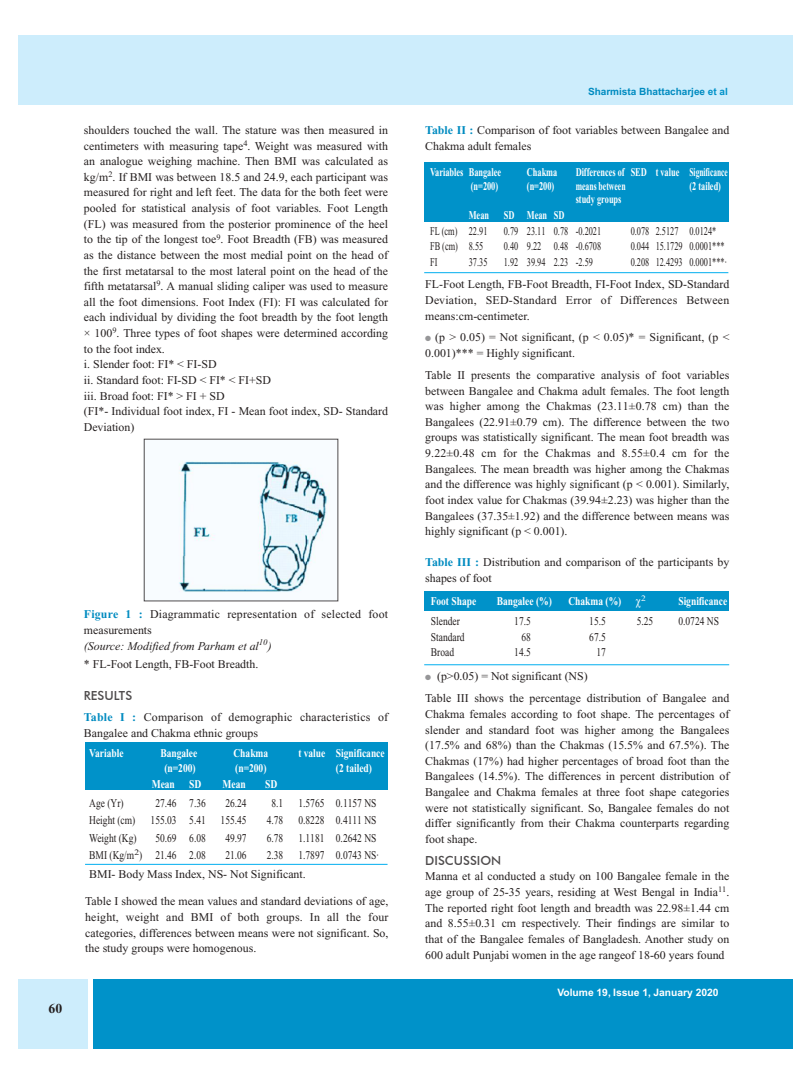
<style>
.page{position:relative;width:810px;height:1080px;background:#fff}
.page>*{position:absolute;margin:0;border:0;box-sizing:border-box;transform-origin:0 0}
.t1{font:700 13.75px "Times New Roman";color:#241f1f}
.t2{font:500 12.5px "Futura BT";color:#4f4c4d}
.t3{font:11.88px/15.6px "Times New Roman";color:#241f1f}
.t4{font:11.88px/18.8px "Times New Roman";color:#241f1f;scale:.8 1}
.t5{font:11.88px "Times New Roman";color:#241f1f;scale:.7 1}
.t6{font:700 11.88px "Times New Roman";color:#fff;scale:.8 1}
.t7{font:700 11.88px "Times New Roman";color:#fff;scale:.7 1}
.t8{font:700 11.88px "Times New Roman";color:#fff;scale:.65 1}
.t9{font:700 10.25px "Helvetica";color:#fff}
.t10{font:700 10px "Helvetica";color:#008bc0}
.t11{font:8.25px "Times New Roman";color:#fff;scale:1.14 1}
.s1{font-weight:700;color:#008bc0}
.s2{font-style:italic}
.s3{color:#0092c9}
.s4{color:#969698}
</style>
<div class="page">
<img style="left:178px;top:460px;width:152px;height:132px">
<div style="left:424px;top:591px;width:305px;height:20px;background:#0092c9"></div>
<hr style="left:424px;top:665px;width:305px;height:1px;background:#00aeef">
<div style="left:424px;top:162px;width:304px;height:59px;background:#0092c9"></div>
<div style="left:85px;top:743px;width:303px;height:47px;background:#0092c9"></div>
<div style="left:18px;top:35px;width:774px;height:70px;background:#cdedfc"></div>
<div style="left:93px;top:979px;width:699px;height:69px;background:#0092c9"></div>
<div style="left:18px;top:979px;width:69px;height:69px;background:#cdedfc"></div>
<div style="left:144px;top:439px;width:194px;height:162px;border:1px solid #4f4c4d"></div>
<hr style="left:85px;top:864px;width:303px;height:1px;background:#00aeef">
<hr style="left:424px;top:272px;width:304px;height:1px;background:#00aeef">
<p class="t3" style="left:84px;top:122px;width:306px">shoulders touched the wall. The stature was then measured in centimeters with measuring tape<sup>4</sup>. Weight was measured with an analogue weighing machine. Then BMI was calculated as kg/m<sup>2</sup>. If BMI was between 18.5 and 24.9, each participant was measured for right and left feet. The data for the both feet were pooled for statistical analysis of foot variables. Foot Length (FL) was measured from the posterior prominence of the heel to the tip of the longest toe<sup>9</sup>. Foot Breadth (FB) was measured as the distance between the most medial point on the head of the first metatarsal to the most lateral point on the head of the fifth metatarsal<sup>9</sup>. A manual sliding caliper was used to measure all the foot dimensions. Foot Index (FI): FI was calculated for each individual by dividing the foot breadth by the foot length × 100<sup>9</sup>. Three types of foot shapes were determined according to the foot index.<br>i. Slender foot: FI* &lt; FI-SD<br>ii. Standard foot: FI-SD &lt; FI* &lt; FI+SD<br>iii. Broad foot: FI* &gt; FI + SD<br>(FI*- Individual foot index, FI - Mean foot index, SD- Standard Deviation)</p>
<p class="t1" style="left:49px;top:1000px;width:15px">60</p>
<p class="t3" style="left:84px;top:607px;width:306px"><span class="s1">Figure 1 :</span> Diagrammatic representation of selected foot measurements<br><span class="s2">(Source: Modified from Parham et al</span><sup>10</sup><span class="s2">)</span></p>
<p class="t3" style="left:84px;top:657px;width:176px">* FL-Foot Length, FB-Foot Breadth.</p>
<p class="t2" style="left:84px;top:688px;width:50px">RESULTS</p>
<p class="t3" style="left:84px;top:710px;width:306px"><span class="s1">Table I :</span> Comparison of demographic characteristics of<br>Bangalee and Chakma ethnic groups</p>
<p class="t6" style="left:89px;top:746px;width:45px">Variable</p>
<p class="t6" style="left:160px;top:746px;width:48px">Bangalee</p>
<p class="t6" style="left:233px;top:746px;width:45px">Chakma</p>
<p class="t6" style="left:298px;top:746px;width:109px">t value Significance</p>
<p class="t6" style="left:164px;top:762px;width:41px">(n=200)</p>
<p class="t6" style="left:235px;top:762px;width:41px">(n=200)</p>
<p class="t6" style="left:336px;top:762px;width:47px">(2 tailed)</p>
<p class="t6" style="left:152px;top:777px;width:64px">Mean SD</p>
<p class="t6" style="left:223px;top:777px;width:31px">Mean</p>
<p class="t6" style="left:265px;top:777px;width:17px">SD</p>
<p class="t4" style="left:89px;top:794px;width:45px">Age (Yr)</p>
<p class="t4" style="left:155px;top:794px;width:65px">27.46 7.36</p>
<p class="t4" style="left:225px;top:794px;width:28px">26.24</p>
<p class="t4" style="left:272px;top:794px;width:16px">8.1</p>
<p class="t4" style="left:298px;top:794px;width:99px">1.5765 0.1157 NS</p>
<p class="t4" style="left:89px;top:811px;width:59px">Height (cm)</p>
<p class="t4" style="left:151px;top:811px;width:122px">155.03 5.41 155.45</p>
<p class="t4" style="left:267px;top:811px;width:22px">4.78</p>
<p class="t4" style="left:298px;top:811px;width:99px">0.8228 0.4111 NS</p>
<p class="t4" style="left:89px;top:829px;width:61px">Weight (Kg)</p>
<p class="t4" style="left:155px;top:829px;width:65px">50.69 6.08</p>
<p class="t4" style="left:225px;top:829px;width:28px">49.97</p>
<p class="t4" style="left:267px;top:829px;width:22px">6.78</p>
<p class="t4" style="left:298px;top:829px;width:99px">1.1181 0.2642 NS</p>
<p class="t4" style="left:89px;top:846px;width:147px">BMI (Kg/m<sup>2</sup>) 21.46 2.08</p>
<p class="t4" style="left:225px;top:846px;width:28px">21.06</p>
<p class="t4" style="left:267px;top:846px;width:22px">2.38</p>
<p class="t4" style="left:89px;top:846px;width:364px;text-indent:209px">1.7897 0.0743 NS·<br>BMI- Body Mass Index, NS- Not Significant.</p>
<p class="t3" style="left:85px;top:894px;width:305px;text-align:justify">Table I showed the mean values and standard deviations of age, height, weight and BMI of both groups. In all the four categories, differences between means were not significant. So, the study groups were homogenous.</p>
<p class="t10" style="left:588px;top:86px;width:141px">Sharmista Bhattacharjee <span class="s3">et al</span></p>
<p class="t3" style="left:425px;top:122px;width:306px"><span class="s1">Table II :</span> Comparison of foot variables between Bangalee and<br>Chakma adult females</p>
<p class="t7" style="left:430px;top:165px;width:103px">Variables Bangalee</p>
<p class="t7" style="left:527px;top:165px;width:45px">Chakma</p>
<p class="t7" style="left:576px;top:165px;width:219px">Differences of SED t value Significance</p>
<p class="t7" style="left:471px;top:179px;width:41px">(n=200)</p>
<p class="t7" style="left:527px;top:179px;width:41px">(n=200)</p>
<p class="t8" style="left:576px;top:179px;width:78px">means between</p>
<p class="t7" style="left:689px;top:179px;width:47px">(2 tailed)</p>
<p class="t7" style="left:576px;top:193px;width:67px">study groups</p>
<p class="t7" style="left:469px;top:208px;width:138px">Mean SD Mean SD</p>
<p class="t5" style="left:430px;top:224px;width:84px">FL (cm) 22.91</p>
<p class="t5" style="left:504px;top:224px;width:141px">0.79 23.11 0.78 -0.2021</p>
<p class="t5" style="left:631px;top:224px;width:124px">0.078 2.5127 0.0124*</p>
<p class="t5" style="left:430px;top:240px;width:78px">FB (cm) 8.55</p>
<p class="t5" style="left:504px;top:240px;width:141px">0.40 9.22 0.48 -0.6708</p>
<p class="t5" style="left:631px;top:240px;width:136px">0.044 15.1729 0.0001***</p>
<p class="t5" style="left:430px;top:255px;width:12px">FI</p>
<p class="t5" style="left:469px;top:255px;width:28px">37.35</p>
<p class="t5" style="left:504px;top:255px;width:129px">1.92 39.94 2.23 -2.59</p>
<p class="t5" style="left:631px;top:255px;width:139px">0.208 12.4293 0.0001***·</p>
<p class="t3" style="left:425px;top:277px;width:306px;text-align:justify">FL-Foot Length, FB-Foot Breadth, FI-Foot Index, SD-Standard Deviation, SED-Standard Error of Differences Between means:cm-centimeter.</p>
<p class="t3" style="left:425px;top:330px;width:306px"><span class="s4">●</span> (p &gt; 0.05) = Not significant, (p &lt; 0.05)* = Significant, (p &lt;<br>0.001)*** = Highly significant.</p>
<p class="t3" style="left:425px;top:367px;width:306px;text-align:justify">Table II presents the comparative analysis of foot variables between Bangalee and Chakma adult females. The foot length was higher among the Chakmas (23.11±0.78 cm) than the Bangalees (22.91±0.79 cm). The difference between the two groups was statistically significant. The mean foot breadth was 9.22±0.48 cm for the Chakmas and 8.55±0.4 cm for the Bangalees. The mean breadth was higher among the Chakmas and the difference was highly significant (p &lt; 0.001). Similarly, foot index value for Chakmas (39.94±2.23) was higher than the Bangalees (37.35±1.92) and the difference between means was highly significant (p &lt; 0.001).</p>
<p class="t3" style="left:425px;top:555px;width:306px"><span class="s1">Table III :</span> Distribution and comparison of the participants by shapes of foot</p>
<p class="t6" style="left:431px;top:594px;width:58px">Foot Shape</p>
<p class="t6" style="left:497px;top:594px;width:70px">Bangalee (%)</p>
<p class="t6" style="left:568px;top:594px;width:68px">Chakma (%)</p>
<p class="t11" style="left:641px;top:594px;width:6px">2</p>
<p class="t6" style="left:678px;top:594px;width:63px">Significance</p>
<p class="t4" style="left:431px;top:612px;width:38px">Slender</p>
<p class="t4" style="left:514px;top:612px;width:22px">17.5</p>
<p class="t4" style="left:589px;top:612px;width:22px">15.5</p>
<p class="t4" style="left:637px;top:612px;width:22px">5.25</p>
<p class="t4" style="left:678px;top:612px;width:52px">0.0724 NS</p>
<p class="t4" style="left:431px;top:628px;width:44px">Standard</p>
<p class="t4" style="left:521px;top:628px;width:13px">68</p>
<p class="t4" style="left:589px;top:628px;width:22px">67.5</p>
<p class="t4" style="left:431px;top:643px;width:31px">Broad</p>
<p class="t4" style="left:514px;top:643px;width:22px">14.5</p>
<p class="t4" style="left:596px;top:643px;width:13px">17</p>
<p class="t3" style="left:425px;top:666px;width:306px;line-height:21.9px"><span class="s4">●</span> (p&gt;0.05) = Not significant (NS)<br>Table III shows the percentage distribution of Bangalee and</p>
<p class="t3" style="left:425px;top:706px;width:306px;text-align:justify">Chakma females according to foot shape. The percentages of slender and standard foot was higher among the Bangalees (17.5% and 68%) than the Chakmas (15.5% and 67.5%). The Chakmas (17%) had higher percentages of broad foot than the Bangalees (14.5%). The differences in percent distribution of Bangalee and Chakma females at three foot shape categories were not statistically significant. So, Bangalee females do not differ significantly from their Chakma counterparts regarding foot shape.</p>
<p class="t2" style="left:425px;top:853px;width:78px">DISCUSSION</p>
<p class="t3" style="left:425px;top:869px;width:306px;text-align:justify">Manna et al conducted a study on 100 Bangalee female in the age group of 25-35 years, residing at West Bengal in India<sup>11</sup>.<br>The reported right foot length and breadth was 22.98±1.44 cm and 8.55±0.31 cm respectively. Their findings are similar to that of the Bangalee females of Bangladesh. Another study on 600 adult Punjabi women in the age rangeof 18-60 years found</p>
<p class="t9" style="left:558px;top:987px;width:163px">Volume 19, Issue 1, January 2020</p>
</div>
